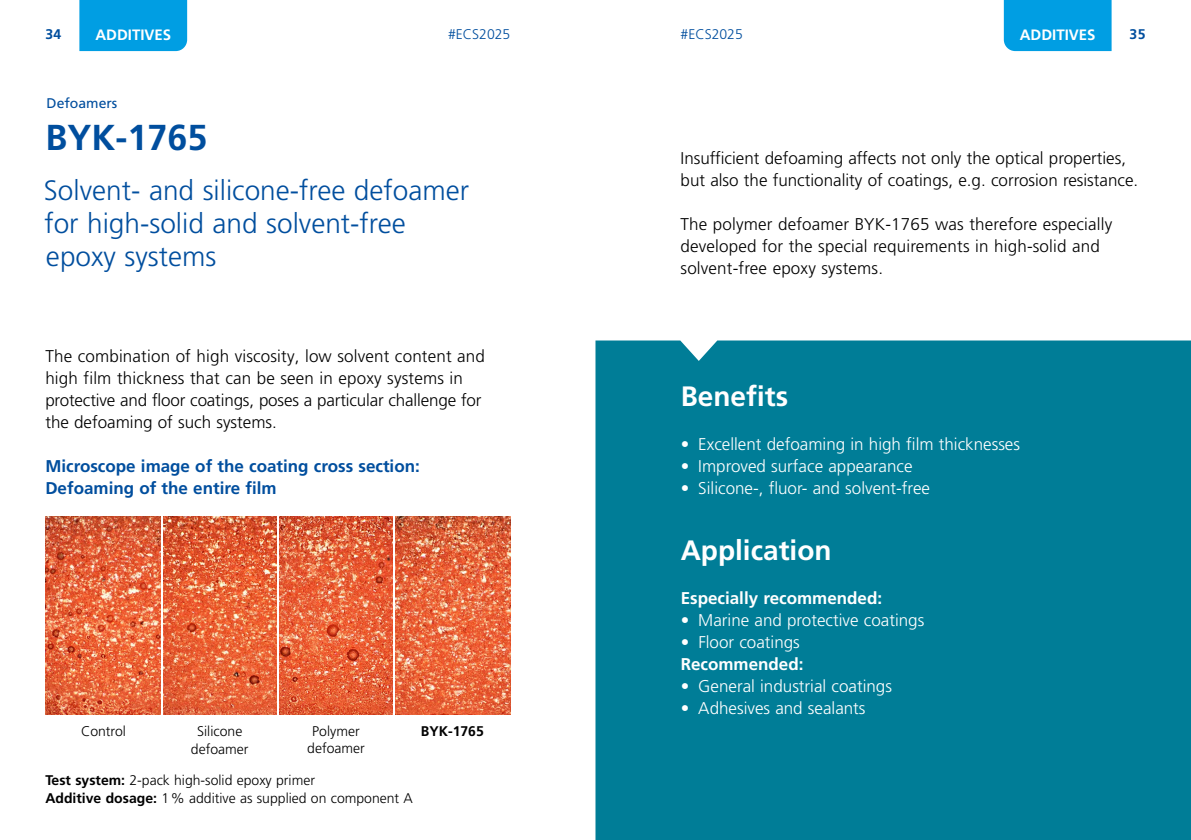
<style>
.page{position:relative;width:1191px;height:840px;background:#fff}
.page>*{position:absolute;margin:0;border:0;box-sizing:border-box;transform-origin:0 0}
.t1{font:700 36px "Frutiger LT Pro";color:#004e9e}
.t2{font:300 28px/33px "Frutiger LT Pro";color:#004e9e}
.t3{font:700 28px "Frutiger LT Pro";color:#fff}
.t4{font:300 17px/22px "Frutiger LT Pro";letter-spacing:.01em;color:#000}
.t5{font:300 17px "Frutiger LT Pro";color:#fff}
.t6{font:700 17px/22px "Frutiger LT Pro";color:#004e9e}
.t7{font:700 17px "Frutiger LT Pro";color:#fff}
.t8{font:700 15px "Frutiger LT Pro";color:#fff}
.t9{font:300 14px/18px "Frutiger LT Pro";color:#000;text-align:center}
.t10{font:300 14px "Frutiger LT Pro";color:#004e9e}
.t11{font:14px "Frutiger LT Pro";color:#004e9e}
.t12{font:700 14px "Frutiger LT Pro";color:#000}
.t13{font:700 14px "Frutiger LT Pro";color:#004e9e}
.s1{font-weight:700}
</style>
<div class="page">
<div style="left:595px;top:340px;width:596px;height:499px;background:#007d97"></div>
<img style="left:45px;top:516px;width:115px;height:198px">
<img style="left:163px;top:516px;width:113px;height:198px">
<img style="left:279px;top:516px;width:114px;height:198px">
<img style="left:395px;top:516px;width:115px;height:198px">
<div style="left:79px;top:0;width:108px;height:51px;background:#009ee3"></div>
<div style="left:1003px;top:0;width:108px;height:51px;background:#009ee3"></div>
<p class="t13" style="left:45px;top:26px;width:17px">34</p>
<p class="t8" style="left:95px;top:25px;width:77px">ADDITIVES</p>
<p class="t10" style="left:448px;top:26px;width:64px">#ECS2025</p>
<p class="t10" style="left:680px;top:26px;width:64px">#ECS2025</p>
<p class="t8" style="left:1019px;top:25px;width:77px">ADDITIVES</p>
<p class="t13" style="left:1129px;top:26px;width:17px">35</p>
<p class="t11" style="left:47px;top:95px;width:72px">Defoamers</p>
<h1 class="t1" style="left:45px;top:116px;width:164px">BYK-1765</h1>
<h2 class="t2" style="left:44px;top:174px;width:426px">Solvent- and silicone-free defoamer for high-solid and solvent-free epoxy systems</h2>
<p class="t4" style="left:45px;top:345px;width:441px">The combination of high viscosity, low solvent content and high film thickness that can be seen in epoxy systems in protective and floor coatings, poses a particular challenge for the defoaming of such systems.</p>
<p class="t6" style="left:45px;top:455px;width:376px">Microscope image of the coating cross section:<br>Defoaming of the entire film</p>
<p class="t9" style="left:81px;top:722px;width:46px">Control</p>
<p class="t9" style="left:191px;top:722px;width:59px">Silicone defoamer</p>
<p class="t9" style="left:307px;top:722px;width:59px;line-height:16.8px">Polymer defoamer</p>
<p class="t12" style="left:421px;top:722px;width:65px">BYK-1765</p>
<p class="t9" style="left:45px;top:770px;width:369px;text-align:left"><span class="s1">Test system:</span> 2-pack high-solid epoxy primer<br><span class="s1">Additive dosage:</span> 1% additive as supplied on component A</p>
<p class="t4" style="left:680px;top:147px;width:459px">Insufficient defoaming affects not only the optical properties, but also the functionality of coatings, e.g. corrosion resistance.</p>
<p class="t4" style="left:680px;top:213px;width:433px">The polymer defoamer BYK-1765 was therefore especially developed for the special requirements in high-solid and solvent-free epoxy systems.</p>
<h2 class="t3" style="left:680px;top:379px;width:109px">Benefits</h2>
<p class="t5" style="left:680px;top:434px;width:341px">• Excellent defoaming in high film thicknesses</p>
<p class="t5" style="left:680px;top:456px;width:233px">• Improved surface appearance</p>
<p class="t5" style="left:680px;top:478px;width:251px">• Silicone-, fluor- and solvent-free</p>
<h2 class="t3" style="left:680px;top:533px;width:152px">Application</h2>
<p class="t7" style="left:680px;top:588px;width:203px">Especially recommended:</p>
<p class="t5" style="left:680px;top:610px;width:245px">• Marine and protective coatings</p>
<p class="t5" style="left:680px;top:632px;width:121px">• Floor coatings</p>
<p class="t7" style="left:680px;top:654px;width:124px">Recommended:</p>
<p class="t5" style="left:680px;top:676px;width:213px">• General industrial coatings</p>
<p class="t5" style="left:680px;top:698px;width:186px">• Adhesives and sealants</p>
</div>
